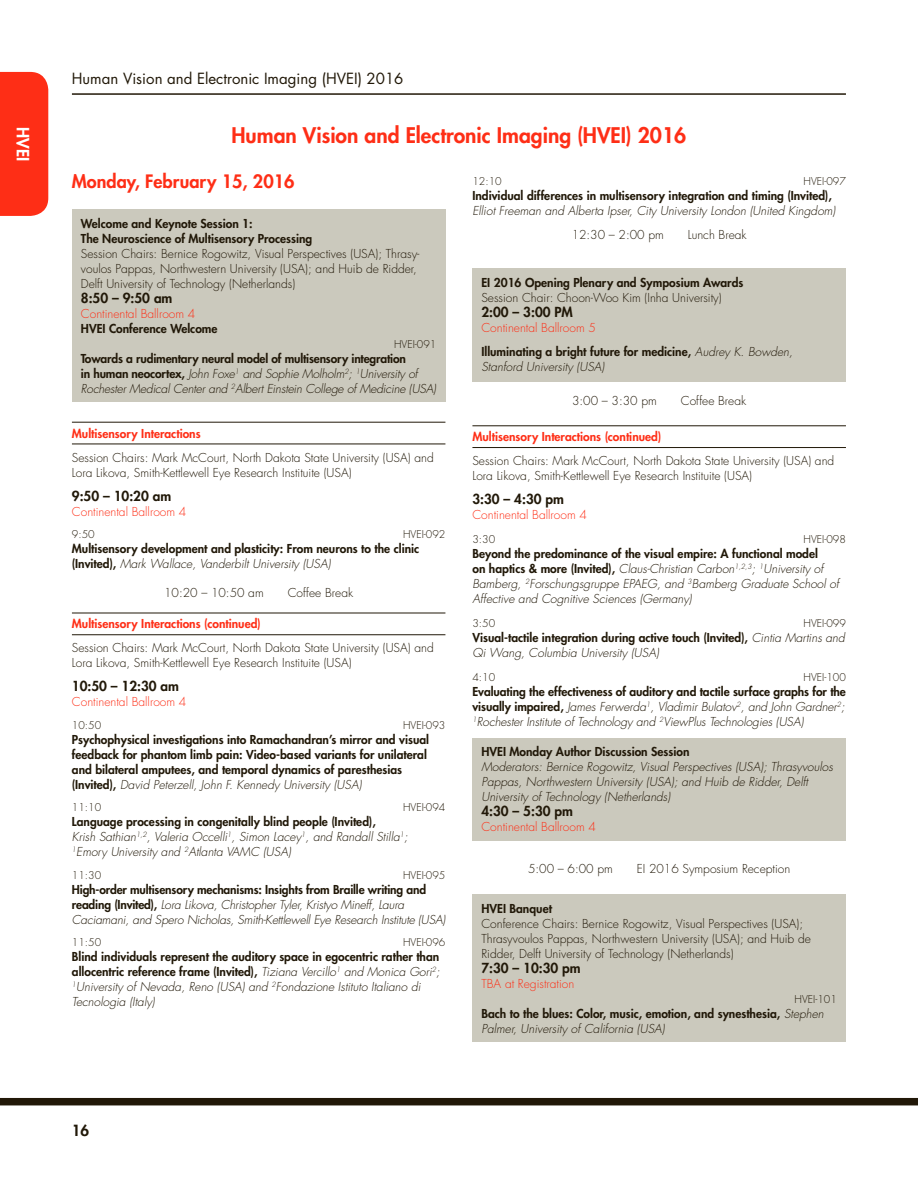
<style>
.page{position:relative;width:918px;height:1188px;background:#fff}
.page>*{position:absolute;margin:0;border:0;box-sizing:border-box;transform-origin:0 0}
.t1{font:800 21px "Futura Std";color:#fe2e16}
.t2{font:800 18px "Futura Std";color:#fe2e16}
.t3{font:800 16.5px "Futura Std";color:#fff}
.t4{font:15px "Futura Std";color:#211808}
.t5{font:800 15px "Futura Std";color:#211808}
.t6{font:800 13.5px "Futura Std";color:#211808}
.t7{font:italic 300 12px/15px "Futura Std";color:#211808}
.t8{font:800 12px/15px "Futura Std";color:#211808}
.t9{font:300 12px/15px "Futura Std";color:#211808}
.t10{font:300 12px "Futura Std";color:#fe2e16}
.t11{font:800 12px "Futura Std";color:#fe2e16}
.t12{font:300 10.5px "Futura Std";color:#211808}
.s1{font-weight:800;font-style:normal}
.s2{font-weight:300;font-style:italic}
.s3{font-weight:300;color:#fe2e16}
</style>
<div class="page">
<hr style="left:72px;top:93px;width:774px;height:2px;background:#211808">
<div style="left:0;top:1098px;width:918px;height:7px;background:#211808"></div>
<div style="left:0;top:72px;width:48px;height:144px;background:#fe2e16"></div>
<hr style="left:72px;top:422px;width:373px;height:1px;background:#211808">
<hr style="left:72px;top:444px;width:373px;height:1px;background:#211808">
<hr style="left:72px;top:613px;width:373px;height:1px;background:#211808">
<hr style="left:72px;top:634px;width:373px;height:1px;background:#211808">
<div style="left:72px;top:209px;width:373px;height:193px;background:#cbc9bd"></div>
<hr style="left:472px;top:425px;width:374px;height:1px;background:#211808">
<hr style="left:472px;top:447px;width:374px;height:1px;background:#211808">
<div style="left:472px;top:268px;width:374px;height:113px;background:#cbc9bd"></div>
<div style="left:472px;top:738px;width:374px;height:102px;background:#cbc9bd"></div>
<div style="left:472px;top:894px;width:374px;height:148px;background:#cbc9bd"></div>
<p class="t4" style="left:72px;top:69px;width:333px">Human Vision and Electronic Imaging (HVEI) 2016</p>
<h3 class="t3" style="left:33px;top:127px;width:35px;rotate:90deg">HVEI</h3>
<h1 class="t1" style="left:231px;top:122px;width:456px">Human Vision and Electronic Imaging (HVEI) 2016</h1>
<h2 class="t2" style="left:72px;top:170px;width:224px">Monday, February 15, 2016</h2>
<p class="t8" style="left:81px;top:216px;width:233px">Welcome and Keynote Session 1:<br>The Neuroscience of Multisensory Processing</p>
<p class="t9" style="left:81px;top:246px;width:340px">Session Chairs: Bernice Rogowitz, Visual Perspectives (USA); Thrasy&shy;voulos Pappas, Northwestern University (USA); and Huib de Ridder,<br>Delft University of Technology (Netherlands)</p>
<p class="t6" style="left:81px;top:289px;width:93px">8:50 – 9:50 am</p>
<p class="t10" style="left:81px;top:306px;width:116px">Continental Ballroom 4</p>
<p class="t8" style="left:81px;top:321px;width:138px">HVEI Conference Welcome</p>
<p class="t12" style="left:394px;top:337px;width:44px">HVEI-091</p>
<p class="t7" style="left:81px;top:351px;width:357px"><span class="s1">Towards a rudimentary neural model of multisensory integration<br>in human neocortex,</span> John Foxe<sup>1</sup> and Sophie Molholm<sup>2</sup>; <sup>1</sup>University of<br>Rochester Medical Center and <sup>2</sup>Albert Einstein College of Medicine (USA)</p>
<p class="t11" style="left:72px;top:426px;width:130px">Multisensory Interactions</p>
<p class="t9" style="left:72px;top:450px;width:363px">Session Chairs: Mark McCourt, North Dakota State University (USA) and<br>Lora Likova, Smith-Kettlewell Eye Research Instituite (USA)</p>
<p class="t6" style="left:72px;top:487px;width:101px">9:50 – 10:20 am</p>
<p class="t10" style="left:72px;top:504px;width:116px">Continental Ballroom 4</p>
<p class="t12" style="left:72px;top:528px;width:24px">9:50</p>
<p class="t12" style="left:403px;top:528px;width:44px">HVEI-092</p>
<p class="t8" style="left:72px;top:541px;width:349px">Multisensory development and plasticity: From neurons to the clinic (Invited), <span class="s2">Mark Wallace, Vanderbilt University (USA)</span></p>
<p class="t9" style="left:164px;top:585px;width:101px">10:20 – 10:50 am</p>
<p class="t9" style="left:288px;top:585px;width:67px">Coffee Break</p>
<p class="t11" style="left:72px;top:616px;width:190px">Multisensory Interactions (continued)</p>
<p class="t9" style="left:72px;top:641px;width:363px">Session Chairs: Mark McCourt, North Dakota State University (USA) and<br>Lora Likova, Smith-Kettlewell Eye Research Instituite (USA)</p>
<p class="t6" style="left:72px;top:678px;width:109px">10:50 – 12:30 am</p>
<p class="t10" style="left:72px;top:695px;width:116px">Continental Ballroom 4</p>
<p class="t12" style="left:72px;top:719px;width:31px">10:50</p>
<p class="t12" style="left:403px;top:719px;width:44px">HVEI-093</p>
<p class="t8" style="left:72px;top:732px;width:359px">Psychophysical investigations into Ramachandran’s mirror and visual feedback for phantom limb pain: Video-based variants for unilateral and bilateral amputees, and temporal dynamics of paresthesias (Invited), <span class="s2">David Peterzell, John F. Kennedy University (USA)</span></p>
<p class="t12" style="left:72px;top:801px;width:31px">11:10</p>
<p class="t12" style="left:403px;top:801px;width:44px">HVEI-094</p>
<p class="t7" style="left:72px;top:815px;width:337px"><span class="s1">Language processing in congenitally blind people (Invited),<br></span>Krish Sathian<sup>1,2</sup>, Valeria Occelli<sup>1</sup>, Simon Lacey<sup>1</sup>, and Randall Stilla<sup>1</sup>;<br><sup>1</sup>Emory University and <sup>2</sup>Atlanta VAMC (USA)</p>
<p class="t12" style="left:72px;top:869px;width:31px">11:30</p>
<p class="t12" style="left:403px;top:869px;width:44px">HVEI-095</p>
<p class="t7" style="left:72px;top:882px;width:375px"><span class="s1">High-order multisensory mechanisms: Insights from Braille writing and reading (Invited),</span> Lora Likova, Christopher Tyler, Kristyo Mineff, Laura<br>Caciamani, and Spero Nicholas, Smith-Kettlewell Eye Research Institute (USA)</p>
<p class="t12" style="left:72px;top:936px;width:31px">11:50</p>
<p class="t12" style="left:403px;top:936px;width:44px">HVEI-096</p>
<p class="t7" style="left:72px;top:950px;width:370px"><span class="s1">Blind individuals represent the auditory space in egocentric rather than allocentric reference frame (Invited),</span> Tiziana Vercillo<sup>1</sup> and Monica Gori<sup>2</sup>; <sup>1</sup>University of Nevada, Reno (USA) and <sup>2</sup>Fondazione Istituto Italiano di Tecnologia (Italy)</p>
<p class="t12" style="left:472px;top:175px;width:31px">12:10</p>
<p class="t12" style="left:804px;top:175px;width:44px">HVEI-097</p>
<p class="t8" style="left:472px;top:188px;width:361px">Individual differences in multisensory integration and timing (Invited),</p>
<p class="t7" style="left:472px;top:204px;width:365px">Elliot Freeman and Alberta Ipser, City University London (United Kingdom)</p>
<p class="t9" style="left:572px;top:228px;width:94px">12:30 – 2:00 pm</p>
<p class="t9" style="left:688px;top:228px;width:60px">Lunch Break</p>
<p class="t8" style="left:481px;top:275px;width:263px">EI 2016 Opening Plenary and Symposium Awards</p>
<p class="t9" style="left:481px;top:290px;width:242px">Session Chair: Choon-Woo Kim (Inha University)</p>
<p class="t6" style="left:481px;top:303px;width:93px">2:00 – 3:00 PM</p>
<p class="t8" style="left:481px;top:315px;width:313px;line-height:24px"><span class="s3">Continental Ballroom 5<br></span>Illuminating a bright future for medicine, <span class="s2">Audrey K. Bowden,</span></p>
<p class="t7" style="left:481px;top:359px;width:125px">Stanford University (USA)</p>
<p class="t9" style="left:572px;top:394px;width:86px">3:00 – 3:30 pm</p>
<p class="t9" style="left:681px;top:394px;width:67px">Coffee Break</p>
<p class="t11" style="left:472px;top:429px;width:190px">Multisensory Interactions (continued)</p>
<p class="t9" style="left:472px;top:454px;width:363px">Session Chairs: Mark McCourt, North Dakota State University (USA) and<br>Lora Likova, Smith-Kettlewell Eye Research Instituite (USA)</p>
<p class="t6" style="left:472px;top:491px;width:93px">3:30 – 4:30 pm</p>
<p class="t10" style="left:472px;top:508px;width:116px">Continental Ballroom 4</p>
<p class="t12" style="left:472px;top:533px;width:24px">3:30</p>
<p class="t12" style="left:804px;top:533px;width:44px">HVEI-098</p>
<p class="t7" style="left:472px;top:547px;width:368px"><span class="s1">Beyond the predominance of the visual empire: A functional model<br>on haptics &amp; more (Invited),</span> Claus-Christian Carbon<sup>1,2,3</sup>; <sup>1</sup>University of Bamberg, <sup>2</sup>Forschungsgruppe EPAEG, and <sup>3</sup>Bamberg Graduate School of Affective and Cognitive Sciences (Germany)</p>
<p class="t12" style="left:472px;top:617px;width:24px">3:50</p>
<p class="t12" style="left:804px;top:617px;width:44px">HVEI-099</p>
<p class="t8" style="left:472px;top:630px;width:374px">Visual-tactile integration during active touch (Invited), <span class="s2">Cintia Martins and<br>Qi Wang, Columbia University (USA)</span></p>
<p class="t12" style="left:472px;top:671px;width:24px">4:10</p>
<p class="t12" style="left:804px;top:671px;width:44px">HVEI-100</p>
<p class="t7" style="left:472px;top:685px;width:375px;text-align:justify"><span class="s1">Evaluating the effectiveness of auditory and tactile surface graphs for the visually impaired,</span> James Ferwerda<sup>1</sup>, Vladimir Bulatov<sup>2</sup>, and John Gardner<sup>2</sup>; <sup>1</sup>Rochester Institute of Technology and <sup>2</sup>ViewPlus Technologies (USA)</p>
<p class="t8" style="left:481px;top:745px;width:210px">HVEI Monday Author Discussion Session</p>
<p class="t7" style="left:481px;top:760px;width:353px">Moderators: Bernice Rogowitz, Visual Perspectives (USA); Thrasyvoulos<br>Pappas, Northwestern University (USA); and Huib de Ridder, Delft<br>University of Technology (Netherlands)</p>
<p class="t6" style="left:481px;top:803px;width:93px">4:30 – 5:30 pm</p>
<p class="t10" style="left:481px;top:820px;width:116px">Continental Ballroom 4</p>
<p class="t9" style="left:528px;top:862px;width:86px">5:00 – 6:00 pm</p>
<p class="t9" style="left:637px;top:862px;width:155px">EI 2016 Symposium Reception</p>
<p class="t8" style="left:481px;top:901px;width:72px">HVEI Banquet</p>
<p class="t9" style="left:481px;top:916px;width:331px">Conference Chairs: Bernice Rogowitz, Visual Perspectives (USA);<br>Thrasyvoulos Pappas, Northwestern University (USA); and Huib de<br>Ridder, Delft University of Technology (Netherlands)</p>
<p class="t6" style="left:481px;top:959px;width:101px">7:30 – 10:30 pm</p>
<p class="t10" style="left:481px;top:976px;width:94px">TBA at Registration</p>
<p class="t12" style="left:795px;top:993px;width:44px">HVEI-101</p>
<p class="t8" style="left:481px;top:1006px;width:344px">Bach to the blues: Color, music, emotion, and synesthesia, <span class="s2">Stephen<br>Palmer, University of California (USA)</span></p>
<p class="t5" style="left:72px;top:1121px;width:19px">16</p>
</div>
